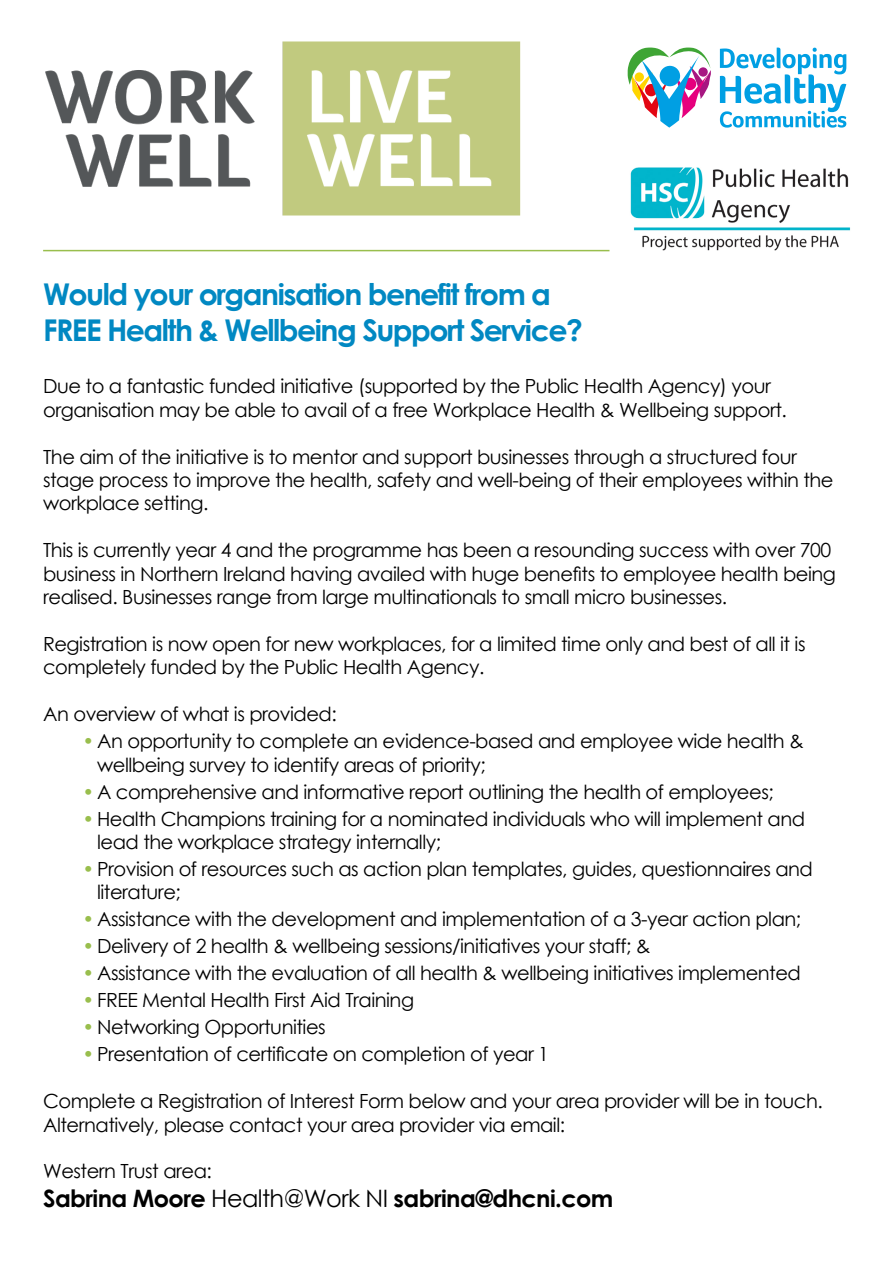
<style>
.page{position:relative;width:893px;height:1263px;background:#fff}
.page>*{position:absolute;margin:0;border:0;box-sizing:border-box;transform-origin:0 0}
.t1{font:700 30px/36px "Century Gothic";letter-spacing:-.05em;color:#0188c2}
.t2{font:700 24px "Century Gothic";letter-spacing:-.025em;color:#000}
.t3{font:19.5px/23.4px "Century Gothic";letter-spacing:-.025em;color:#000}
.s1{color:#99be4d}
.s2{font-weight:400}
</style>
<div class="page">
<img style="left:630px;top:167px;width:221px;height:84px">
<svg style="left:720px;top:48px;width:126px;height:80px"></svg>
<svg style="left:628px;top:47px;width:83px;height:81px"></svg>
<img style="left:43px;top:41px;width:505px;height:211px">
<hr style="left:43px;top:250px;width:566px;height:1px;background:#99be4d">
<h1 class="t1" style="left:43px;top:275px;width:541px">Would your organisation benefit from a<br>FREE Health &amp; Wellbeing Support Service?</h1>
<p class="t3" style="left:43px;top:374px;width:745px">Due to a fantastic funded initiative (supported by the Public Health Agency) your organisation may be able to avail of a free Workplace Health &amp; Wellbeing support.</p>
<p class="t3" style="left:43px;top:445px;width:792px">The aim of the initiative is to mentor and support businesses through a structured four stage process to improve the health, safety and well-being of their employees within the workplace setting.</p>
<p class="t3" style="left:43px;top:538px;width:794px">This is currently year 4 and the programme has been a resounding success with over 700 business in Northern Ireland having availed with huge benefits to employee health being realised. Businesses range from large multinationals to small micro businesses.</p>
<p class="t3" style="left:43px;top:632px;width:764px">Registration is now open for new workplaces, for a limited time only and best of all it is completely funded by the Public Health Agency.</p>
<p class="t3" style="left:43px;top:702px;width:295px">An overview of what is provided:</p>
<p class="t3" style="left:97px;top:729px;width:708px;text-indent:-15px"><span class="s1">•</span> An opportunity to complete an evidence-based and employee wide health &amp; wellbeing survey to identify areas of priority;</p>
<p class="t3" style="left:82px;top:779px;width:693px"><span class="s1">•</span> A comprehensive and informative report outlining the health of employees;</p>
<p class="t3" style="left:97px;top:806px;width:709px;text-indent:-15px"><span class="s1">•</span> Health Champions training for a nominated individuals who will implement and lead the workplace strategy internally;</p>
<p class="t3" style="left:97px;top:857px;width:717px;text-indent:-15px"><span class="s1">•</span> Provision of resources such as action plan templates, guides, questionnaires and literature;</p>
<p class="t3" style="left:82px;top:907px;width:720px"><span class="s1">•</span> Assistance with the development and implementation of a 3-year action plan;</p>
<p class="t3" style="left:82px;top:934px;width:570px"><span class="s1">•</span> Delivery of 2 health &amp; wellbeing sessions/initiatives your staff; &amp;</p>
<p class="t3" style="left:82px;top:961px;width:720px"><span class="s1">•</span> Assistance with the evaluation of all health &amp; wellbeing initiatives implemented</p>
<p class="t3" style="left:82px;top:988px;width:333px"><span class="s1">•</span> FREE Mental Health First Aid Training</p>
<p class="t3" style="left:82px;top:1015px;width:245px"><span class="s1">•</span> Networking Opportunities</p>
<p class="t3" style="left:82px;top:1042px;width:468px"><span class="s1">•</span> Presentation of certificate on completion of year 1</p>
<p class="t3" style="left:43px;top:1089px;width:781px">Complete a Registration of Interest Form below and your area provider will be in touch.<br>Alternatively, please contact your area provider via email:</p>
<p class="t3" style="left:43px;top:1159px;width:170px">Western Trust area:</p>
<p class="t2" style="left:43px;top:1183px;width:572px">Sabrina Moore <span class="s2">Health@Work NI</span> sabrina@dhcni.com</p>
</div>
